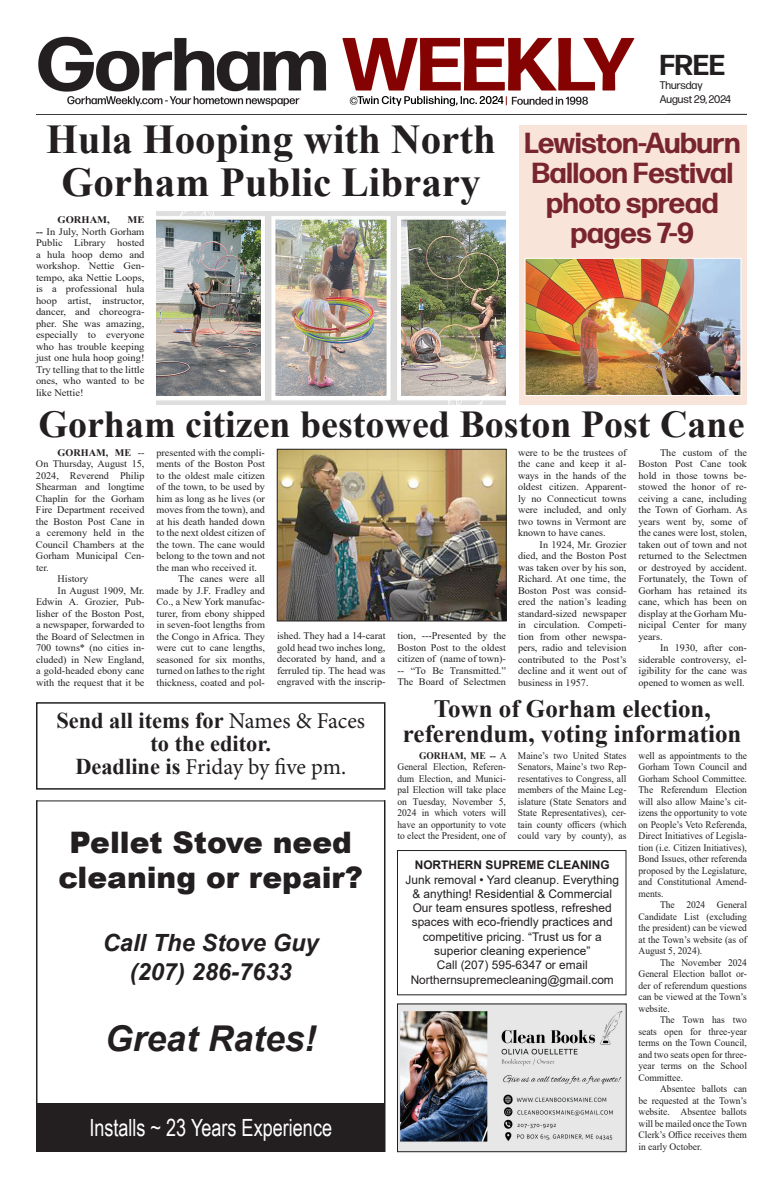
<style>
.page{position:relative;width:783px;height:1188px;background:#fff}
.page>*{position:absolute;margin:0;border:0;box-sizing:border-box;transform-origin:0 0}
.t1{font:700 41px/43px "Times New Roman";color:#231f20;text-align:center}
.t2{font:700 38px "Times New Roman";color:#231f20}
.t3{font:italic 700 35.6px "Arial";color:#231f20}
.t4{font:900 29.6px/35.6px "Arial";color:#231f20;text-align:center}
.t5{font:700 29px/30px "Forma DJR Deck";color:#79252f;text-align:center}
.t6{font:700 28.8px "Forma DJR Deck";color:#231f20}
.t7{font:700 25px/25px "Times New Roman";color:#231f20;text-align:center}
.t8{font:italic 700 23.7px/28.4px "Arial";color:#231f20;text-align:center}
.t9{font:23.7px "Arial Narrow";color:#fff;scale:.93 1}
.t10{font:700 22.6px/23px "Times New Roman";color:#231f20;text-align:center}
.t11{font:22.6px "Minion Pro";letter-spacing:-.01em;color:#231f20}
.t12{font:11.9px/14.3px "Arial";color:#231f20;text-align:center}
.t13{font:700 11.9px "Arial";color:#231f20}
.t14{font:11px/14px "Forma DJR Deck";color:#231f20}
.t15{font:10px/11.5px "Times New Roman";color:#231f20;text-align:justify}
.t16{font:10px/11.5px "Times New Roman";color:#231f20;text-align:justify;scale:.95 1}
.t17{font:10px/11.5px "Times New Roman";color:#231f20;text-align:justify;scale:1.05 1}
.t18{font:700 10px "Times New Roman";color:#231f20}
.t19{font:700 10px "Times New Roman";color:#231f20;scale:1.05 1}
.s1{font-weight:700}
.s2{font-weight:400}
.s3{font-family:"Minion Pro";font-weight:400}
.s4{font-family:"Times New Roman";font-weight:700}
</style>
<div class="page">
<hr style="left:36px;top:114px;width:711px;height:1px;background:#231f20">
<img style="left:38px;top:36px;width:597px;height:71px">
<div style="left:397px;top:850px;width:229px;height:145px;border:1px solid #231f20"></div>
<img style="left:399px;top:1006px;width:225px;height:144px">
<div style="left:397px;top:1004px;width:229px;height:148px;border:1px solid #231f20"></div>
<div style="left:38px;top:1103px;width:346px;height:47px;background:#231f20"></div>
<div style="left:36px;top:800px;width:350px;height:352px;border:1px solid #231f20"></div>
<img style="left:156px;top:211px;width:350px;height:193px">
<div style="left:519px;top:125px;width:228px;height:279px;background:#f9e4d9"></div>
<img style="left:527px;top:260px;width:212px;height:134px">
<div style="left:525px;top:258px;width:216px;height:138px;border:1px solid #fff"></div>
<img style="left:279px;top:451px;width:225px;height:168px">
<div style="left:277px;top:449px;width:229px;height:172px;border:1px solid #231f20"></div>
<div style="left:36px;top:702px;width:350px;height:88px;border:2px solid #231f20"></div>
<h1 class="t1" style="left:46px;top:117px;width:451px">Hula Hooping with North<br>Gorham Public Library</h1>
<p class="t19" style="left:58px;top:213px;width:51px">GORHAM,</p>
<p class="t17" style="left:36px;top:214px;width:105px;text-indent:92px"><span class="s1">ME --</span> In July, North Gorham Public Library hosted a hula hoop demo and workshop. Nettie Gen&shy;tempo, aka Nettie Loops, is a professional hula hoop artist, instructor, dancer, and choreogra&shy;pher. She was amazing, especially to everyone who has trouble keeping just one hula hoop going!<br>Try telling that to the little ones, who wanted to be like Nettie!</p>
<h3 class="t6" style="left:660px;top:47px;width:67px">FREE</h3>
<p class="t14" style="left:660px;top:78px;width:73px">Thursday<br>August 29, 2024</p>
<h3 class="t5" style="left:524px;top:128px;width:217px">Lewiston-Auburn<br>Balloon Festival photo spread pages 7-9</h3>
<h2 class="t2" style="left:38px;top:397px;width:708px">Gorham citizen bestowed Boston Post Cane</h2>
<p class="t18" style="left:58px;top:445px;width:88px">GORHAM, ME <span class="s2">--</span></p>
<p class="t15" style="left:36px;top:458px;width:110px">On Thursday, August 15,</p>
<p class="t15" style="left:36px;top:470px;width:110px">2024, Reverend Philip</p>
<p class="t15" style="left:36px;top:481px;width:110px">Shearman and longtime</p>
<p class="t15" style="left:36px;top:493px;width:110px">Chaplin for the Gorham</p>
<p class="t15" style="left:36px;top:504px;width:110px">Fire Department received</p>
<p class="t15" style="left:36px;top:516px;width:110px">the Boston Post Cane in</p>
<p class="t15" style="left:36px;top:527px;width:110px">a ceremony held in the</p>
<p class="t15" style="left:36px;top:539px;width:110px">Council Chambers at the</p>
<p class="t15" style="left:36px;top:550px;width:110px">Gorham Municipal Cen-</p>
<p class="t15" style="left:36px;top:562px;width:14px">ter.</p>
<p class="t15" style="left:58px;top:573px;width:32px">History</p>
<p class="t15" style="left:58px;top:585px;width:88px">In August 1909, Mr.</p>
<p class="t15" style="left:36px;top:596px;width:110px">Edwin A. Grozier, Pub-</p>
<p class="t15" style="left:36px;top:608px;width:110px">lisher of the Boston Post,</p>
<p class="t15" style="left:36px;top:619px;width:110px">a newspaper, forwarded to</p>
<p class="t15" style="left:36px;top:631px;width:110px">the Board of Selectmen in</p>
<p class="t15" style="left:36px;top:642px;width:110px">700 towns* (no cities in-</p>
<p class="t15" style="left:36px;top:654px;width:110px">cluded) in New England,</p>
<p class="t15" style="left:36px;top:665px;width:110px">a gold-headed ebony cane</p>
<p class="t15" style="left:36px;top:677px;width:110px">with the request that it be</p>
<p class="t15" style="left:157px;top:447px;width:110px">presented with the compli-</p>
<p class="t15" style="left:156px;top:458px;width:110px">ments of the Boston Post</p>
<p class="t15" style="left:156px;top:470px;width:110px">to the oldest male citizen</p>
<p class="t15" style="left:156px;top:481px;width:110px">of the town, to be used by</p>
<p class="t15" style="left:156px;top:493px;width:110px">him as long as he lives (or</p>
<p class="t15" style="left:156px;top:504px;width:110px">moves from the town), and</p>
<p class="t15" style="left:156px;top:516px;width:110px">at his death handed down</p>
<p class="t15" style="left:156px;top:527px;width:110px">to the next oldest citizen of</p>
<p class="t15" style="left:156px;top:539px;width:110px">the town. The cane would</p>
<p class="t15" style="left:156px;top:550px;width:110px">belong to the town and not</p>
<p class="t15" style="left:156px;top:562px;width:102px">the man who received it.</p>
<p class="t15" style="left:178px;top:573px;width:88px">The canes were all</p>
<p class="t15" style="left:156px;top:585px;width:110px">made by J.F. Fradley and</p>
<p class="t15" style="left:156px;top:596px;width:110px">Co., a New York manufac-</p>
<p class="t15" style="left:156px;top:608px;width:110px">turer, from ebony shipped</p>
<p class="t15" style="left:156px;top:619px;width:110px">in seven-foot lengths from</p>
<p class="t15" style="left:156px;top:631px;width:110px">the Congo in Africa. They</p>
<p class="t15" style="left:156px;top:642px;width:110px">were cut to cane lengths,</p>
<p class="t15" style="left:156px;top:654px;width:110px">seasoned for six months,</p>
<p class="t15" style="left:156px;top:665px;width:110px">turned on lathes to the right</p>
<p class="t15" style="left:156px;top:677px;width:110px">thickness, coated and pol-</p>
<p class="t15" style="left:638px;top:447px;width:110px;text-indent:22px">The custom of the Boston Post Cane took hold in those towns be&shy;stowed the honor of re&shy;ceiving a cane, including the Town of Gorham. As years went by, some of the canes were lost, stolen, taken out of town and not returned to the Selectmen or destroyed by accident.<br>Fortunately, the Town of Gorham has retained its cane, which has been on display at the Gorham Mu&shy;nicipal Center for many years.</p>
<p class="t15" style="left:638px;top:642px;width:110px;text-indent:22px">In 1930, after con&shy;siderable controversy, el&shy;igibility for the cane was opened to women as well.</p>
<h3 class="t7" style="left:403px;top:695px;width:340px">Town of Gorham election, referendum, voting information</h3>
<p class="t16" style="left:397px;top:750px;width:116px;text-indent:22px"><span class="s1">GORHAM, ME --</span> A General Election, Referen&shy;dum Election, and Munici&shy;pal Election will take place on Tuesday, November 5, 2024 in which voters will have an opportunity to vote to elect the President, one of</p>
<p class="t16" style="left:518px;top:750px;width:116px">Maine’s two United States Senators, Maine’s two Rep&shy;resentatives to Congress, all members of the Maine Leg&shy;islature (State Senators and State Representatives), cer&shy;tain county officers (which could vary by county), as</p>
<p class="t16" style="left:638px;top:750px;width:116px">well as appointments to the Gorham Town Council and Gorham School Committee.<br>The Referendum Election will also allow Maine’s cit&shy;izens the opportunity to vote on People’s Veto Referenda, Direct Initiatives of Legisla&shy;tion (i.e. Citizen Initiatives), Bond Issues, other referenda proposed by the Legislature, and Constitutional Amend&shy;ments.</p>
<p class="t16" style="left:638px;top:899px;width:116px;text-indent:22px">The 2024 General Candidate List (excluding the president) can be viewed at the Town’s website (as of August 5, 2024).</p>
<p class="t16" style="left:638px;top:957px;width:116px;text-indent:22px">The November 2024<br>General Election ballot or&shy;der of referendum questions can be viewed at the Town’s website.</p>
<p class="t16" style="left:638px;top:1014px;width:116px;text-indent:22px">The Town has two seats open for three-year terms on the Town Council, and two seats open for three&shy;year terms on the School Committee.</p>
<p class="t16" style="left:638px;top:1083px;width:116px;text-indent:22px">Absentee ballots can be requested at the Town’s website. Absentee ballots will be mailed once the Town Clerk’s Office receives them in early October.</p>
<p class="t15" style="left:518px;top:447px;width:110px">were to be the trustees of the cane and keep it al&shy;ways in the hands of the oldest citizen. Apparent&shy;ly no Connecticut towns were included, and only two towns in Vermont are known to have canes.</p>
<p class="t15" style="left:518px;top:539px;width:110px;text-indent:22px">In 1924, Mr. Grozier died, and the Boston Post was taken over by his son, Richard. At one time, the Boston Post was consid&shy;ered the nation’s leading standard-sized newspaper in circulation. Competi&shy;tion from other newspa&shy;pers, radio and television contributed to the Post’s decline and it went out of business in 1957.</p>
<p class="t15" style="left:277px;top:630px;width:110px">ished. They had a 14-carat gold head two inches long, decorated by hand, and a ferruled tip. The head was engraved with the inscrip-</p>
<p class="t15" style="left:398px;top:630px;width:110px">tion, ---Presented by the Boston Post to the oldest citizen of (name of town)- -- “To Be Transmitted.” The Board of Selectmen</p>
<h3 class="t10" style="left:56px;top:709px;width:310px">Send all items for <span class="s3">Names &amp; Faces </span>to the editor.</h3>
<h3 class="t11" style="left:75px;top:752px;width:272px"><span class="s4">Deadline is</span> Friday by five pm.</h3>
<h3 class="t4" style="left:59px;top:823px;width:306px">Pellet Stove need cleaning or repair?</h3>
<h3 class="t8" style="left:103px;top:929px;width:218px">Call The Stove Guy (207) 286-7633</h3>
<p class="t13" style="left:415px;top:857px;width:197px">NORTHERN SUPREME CLEANING</p>
<p class="t12" style="left:406px;top:872px;width:215px">Junk removal • Yard cleanup. Everything &amp; anything! Residential &amp; Commercial Our team ensures spotless, refreshed spaces with eco-friendly practices and competitive pricing. “Trust us for a superior cleaning experience”<br>Call (207) 595-6347 or email Northernsupremecleaning@gmail.com</p>
<h3 class="t3" style="left:105px;top:1015px;width:213px">Great Rates!</h3>
<h3 class="t9" style="left:89px;top:1110px;width:263px">Installs ~ 23 Years Experience</h3>
</div>
